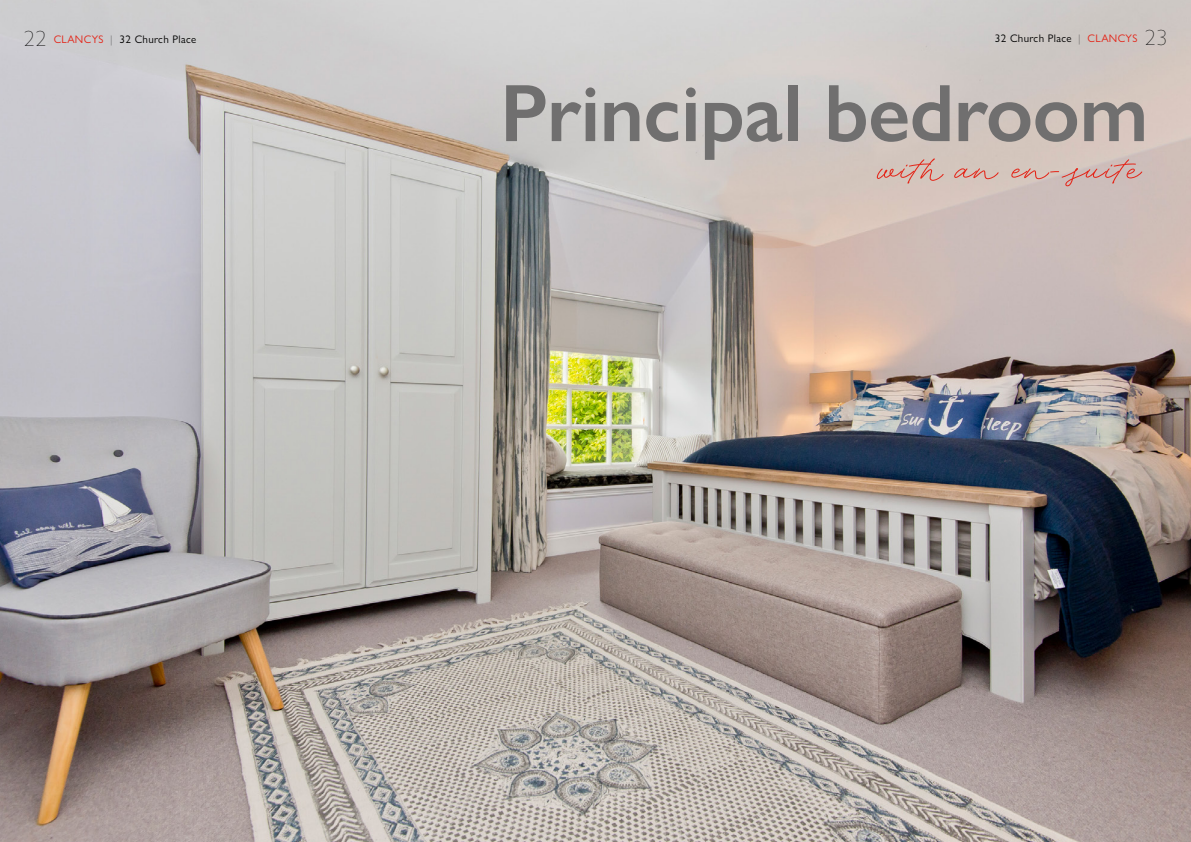
<style>
.page{position:relative;width:1191px;height:842px;background:#fff}
.page>*{position:absolute;margin:0;border:0;box-sizing:border-box;transform-origin:0 0}
.t1{font:600 81.9px "Gill Sans Nova";letter-spacing:-.01em;color:#706f6f}
.t2{font:48px "Adventures Unlimited Script";letter-spacing:.02em;color:#e42316;scale:1.07 1}
.t3{font:11px "Gill Sans Nova";letter-spacing:.03em;color:#000}
.s1{font-weight:200;font-size:22px}
.s2{color:#e42316}
.s3{font-weight:200}
</style>
<div class="page">
<img style="left:0;top:0;width:1191px;height:842px">
<p class="t3" style="left:24px;top:32px;width:174px"><span class="s1">22</span> <span class="s2">CLANCYS</span> <span class="s3">|</span> 32 Church Place</p>
<p class="t3" style="left:995px;top:32px;width:174px">32 Church Place <span class="s3">|</span> <span class="s2">CLANCYS</span> <span class="s1">23</span></p>
<p class="t1" style="left:500px;top:63px;width:650px">Principal bedroom</p>
<p class="t2" style="left:879px;top:149px;width:246px">with an en-suite</p>
</div>
